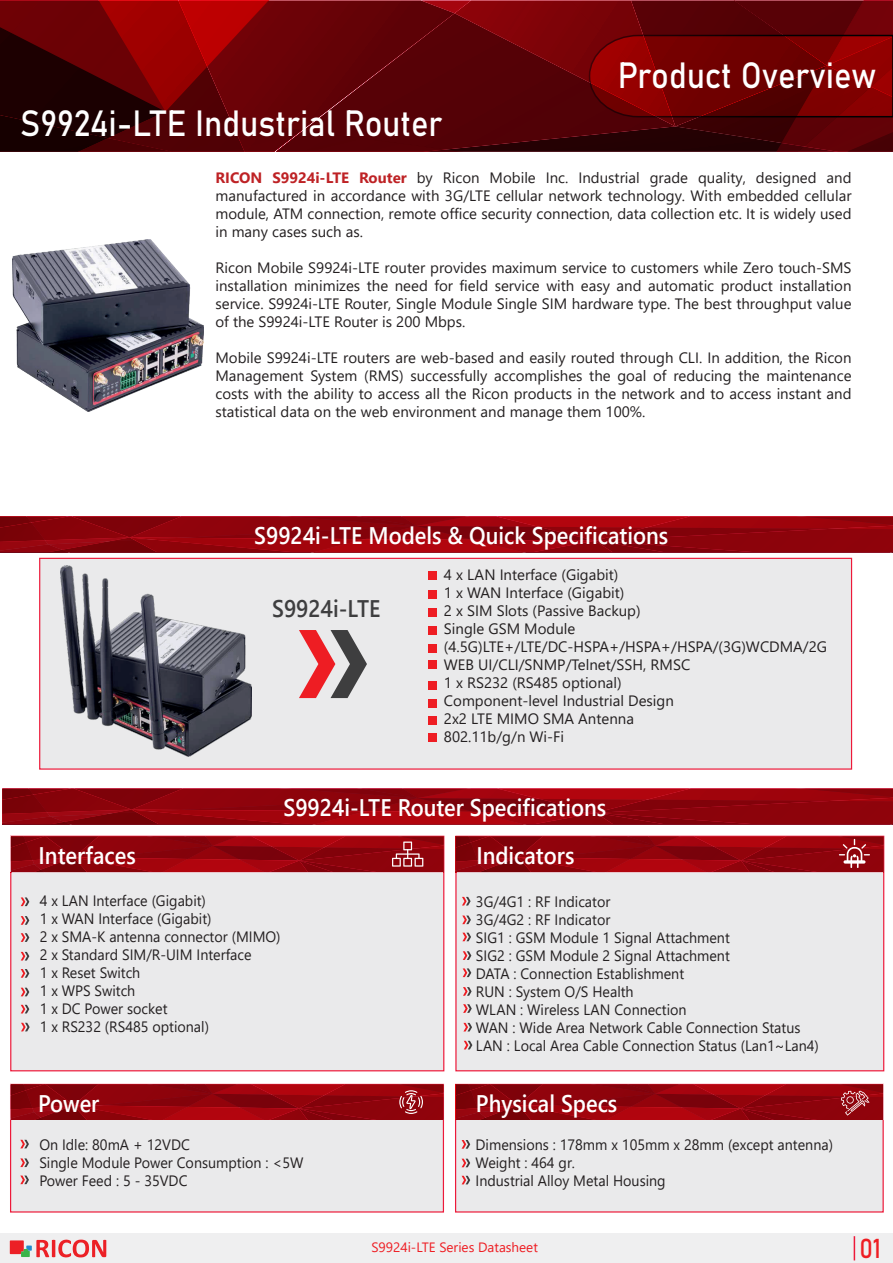
<style>
.page{position:relative;width:893px;height:1263px;background:#fff}
.page>*{position:absolute;margin:0;border:0;box-sizing:border-box;transform-origin:0 0}
.t1{font:36px "Bahnschrift";color:#fff;scale:.91 1}
.t2{font:27px "Bahnschrift";color:#ee1d23;scale:.91 1}
.t3{font:600 24px "Segoe UI";color:#fff;scale:.91 1}
.t4{font:600 24px "Segoe UI";color:#3e3e3f;scale:.91 1}
.t5{font:15px/18px "Segoe UI";color:#231f20;text-align:justify}
.t6{font:15px/18px "Segoe UI";color:#231f20;scale:.95 1}
.t7{font:13.5px "Segoe UI";color:#ee1d23}
.s1{font-weight:700;color:#be2225}
</style>
<div class="page">
<div style="left:10px;top:1084px;width:434px;height:128px;background:#eaeaeb;border:1px solid #ed1a3a"></div>
<div style="left:455px;top:1084px;width:429px;height:128px;background:#eaeaeb;border:1px solid #ed1a3a"></div>
<div style="left:39px;top:558px;width:813px;height:212px;background:#eaeaeb;border:1px solid #ed1a3a"></div>
<svg style="left:0;top:0;width:893px;height:152px;background:#610104"></svg>
<svg style="left:0;top:516px;width:893px;height:36px;background:#93040d"></svg>
<div style="left:1px;top:1233px;width:892px;height:29px;background:#efeff0"></div>
<svg style="left:854px;top:1236px;width:1px;height:24px"></svg>
<svg style="left:10px;top:1239px;width:96px;height:18px"></svg>
<div style="left:429px;top:572px;width:8px;height:8px;background:#ee1d23"></div>
<div style="left:429px;top:590px;width:8px;height:8px;background:#ee1d23"></div>
<div style="left:429px;top:608px;width:8px;height:9px;background:#ee1d23"></div>
<div style="left:429px;top:626px;width:8px;height:9px;background:#ee1d23"></div>
<div style="left:429px;top:644px;width:8px;height:9px;background:#ee1d23"></div>
<div style="left:429px;top:661px;width:8px;height:8px;background:#ee1d23"></div>
<div style="left:429px;top:681px;width:8px;height:8px;background:#ee1d23"></div>
<div style="left:429px;top:699px;width:8px;height:8px;background:#ee1d23"></div>
<div style="left:429px;top:716px;width:8px;height:9px;background:#ee1d23"></div>
<div style="left:429px;top:733px;width:8px;height:8px;background:#ee1d23"></div>
<svg style="left:299px;top:630px;width:68px;height:68px"></svg>
<div style="left:10px;top:836px;width:434px;height:235px;background:#eaeaeb;border:1px solid #ed1a3a"></div>
<svg style="left:21px;top:897px;width:8px;height:9px"></svg>
<svg style="left:21px;top:916px;width:8px;height:9px"></svg>
<svg style="left:21px;top:933px;width:8px;height:9px"></svg>
<svg style="left:21px;top:952px;width:8px;height:8px"></svg>
<svg style="left:21px;top:969px;width:8px;height:9px"></svg>
<svg style="left:21px;top:988px;width:8px;height:8px"></svg>
<svg style="left:21px;top:1005px;width:8px;height:8px"></svg>
<div style="left:455px;top:836px;width:429px;height:235px;background:#eaeaeb;border:1px solid #ed1a3a"></div>
<svg style="left:462px;top:897px;width:9px;height:8px"></svg>
<svg style="left:462px;top:915px;width:9px;height:9px"></svg>
<svg style="left:462px;top:933px;width:9px;height:8px"></svg>
<svg style="left:463px;top:951px;width:8px;height:9px"></svg>
<svg style="left:463px;top:968px;width:8px;height:9px"></svg>
<svg style="left:463px;top:987px;width:9px;height:9px"></svg>
<svg style="left:463px;top:1004px;width:9px;height:9px"></svg>
<svg style="left:463px;top:1023px;width:9px;height:8px"></svg>
<svg style="left:464px;top:1041px;width:8px;height:8px"></svg>
<svg style="left:11px;top:836px;width:433px;height:36px;background:#95070f"></svg>
<svg style="left:456px;top:836px;width:428px;height:36px;background:#950710"></svg>
<svg style="left:2px;top:788px;width:891px;height:36px;background:#93040e"></svg>
<svg style="left:21px;top:1023px;width:9px;height:8px"></svg>
<svg style="left:20px;top:1140px;width:9px;height:8px"></svg>
<svg style="left:20px;top:1158px;width:9px;height:9px"></svg>
<svg style="left:20px;top:1175px;width:9px;height:9px"></svg>
<svg style="left:462px;top:1140px;width:8px;height:9px"></svg>
<svg style="left:462px;top:1159px;width:8px;height:8px"></svg>
<svg style="left:462px;top:1176px;width:8px;height:8px"></svg>
<svg style="left:456px;top:1084px;width:427px;height:36px;background:#94060f"></svg>
<svg style="left:11px;top:1084px;width:433px;height:36px;background:#94060f"></svg>
<img style="left:13px;top:239px;width:190px;height:173px">
<img style="left:61px;top:565px;width:191px;height:191px">
<h1 class="t1" style="left:20px;top:96px;width:466px">S9924i-LTE Industrial Router</h1>
<h1 class="t1" style="left:618px;top:48px;width:286px">Product Overview</h1>
<p class="t5" style="left:215px;top:167px;width:638px"><span class="s1">RICON S9924i-LTE Router</span> by Ricon Mobile Inc. Industrial grade quality, designed and manufactured in accordance with 3G/LTE cellular network technology. With embedded cellular module, ATM connection, remote office security connection, data collection etc. It is widely used in many cases such as.</p>
<p class="t5" style="left:215px;top:257px;width:638px">Ricon Mobile S9924i-LTE router provides maximum service to customers while Zero touch-SMS installation minimizes the need for field service with easy and automatic product installation service. S9924i-LTE Router, Single Module Single SIM hardware type. The best throughput value of the S9924i-LTE Router is 200 Mbps.</p>
<p class="t5" style="left:215px;top:347px;width:638px">Mobile S9924i-LTE routers are web-based and easily routed through CLI. In addition, the Ricon Management System (RMS) successfully accomplishes the goal of reducing the maintenance costs with the ability to access all the Ricon products in the network and to access instant and statistical data on the web environment and manage them 100%.</p>
<h3 class="t3" style="left:254px;top:513px;width:456px">S9924i-LTE Models &amp; Quick Specifications</h3>
<h3 class="t4" style="left:272px;top:586px;width:120px">S9924i-LTE</h3>
<p class="t5" style="left:444px;top:564px;width:385px;text-align:left">4 x LAN Interface (Gigabit)<br>1 x WAN Interface (Gigabit)<br>2 x SIM Slots (Passive Backup)<br>Single GSM Module (4.5G)LTE+/LTE/DC-HSPA+/HSPA+/HSPA/(3G)WCDMA/2G<br>WEB UI/CLI/SNMP/Telnet/SSH, RMSC<br>1 x RS232 (RS485 optional)<br>Component-level Industrial Design<br>2x2 LTE MIMO SMA Antenna<br>802.11b/g/n Wi-Fi</p>
<h3 class="t3" style="left:283px;top:785px;width:356px">S9924i-LTE Router Specifications</h3>
<h3 class="t3" style="left:39px;top:833px;width:108px">Interfaces</h3>
<p class="t6" style="left:40px;top:891px;width:255px">4 x LAN Interface (Gigabit)<br>1 x WAN Interface (Gigabit)<br>2 x SMA-K antenna connector (MIMO)<br>2 x Standard SIM/R-UIM Interface<br>1 x Reset Switch<br>1 x WPS Switch<br>1 x DC Power socket<br>1 x RS232 (RS485 optional)</p>
<h3 class="t3" style="left:476px;top:833px;width:109px">Indicators</h3>
<p class="t6" style="left:476px;top:891px;width:362px">3G/4G1 : RF Indicator<br>3G/4G2 : RF Indicator<br>SIG1 : GSM Module 1 Signal Attachment<br>SIG2 : GSM Module 2 Signal Attachment<br>DATA : Connection Establishment<br>RUN : System O/S Health<br>WLAN : Wireless LAN Connection<br>WAN : Wide Area Network Cable Connection Status LAN : Local Area Cable Connection Status (Lan1~Lan4)</p>
<h3 class="t3" style="left:38px;top:1081px;width:69px">Power</h3>
<h3 class="t3" style="left:476px;top:1081px;width:157px">Physical Specs</h3>
<p class="t6" style="left:476px;top:1134px;width:378px">Dimensions : 178mm x 105mm x 28mm (except antenna)<br>Weight : 464 gr.<br>Industrial Alloy Metal Housing</p>
<p class="t6" style="left:39px;top:1134px;width:280px">On Idle: 80mA + 12VDC<br>Single Module Power Consumption : &lt;5W<br>Power Feed : 5 - 35VDC</p>
<p class="t7" style="left:371px;top:1235px;width:168px">S9924i-LTE Series Datasheet</p>
<h2 class="t2" style="left:859px;top:1228px;width:25px">01</h2>
</div>
